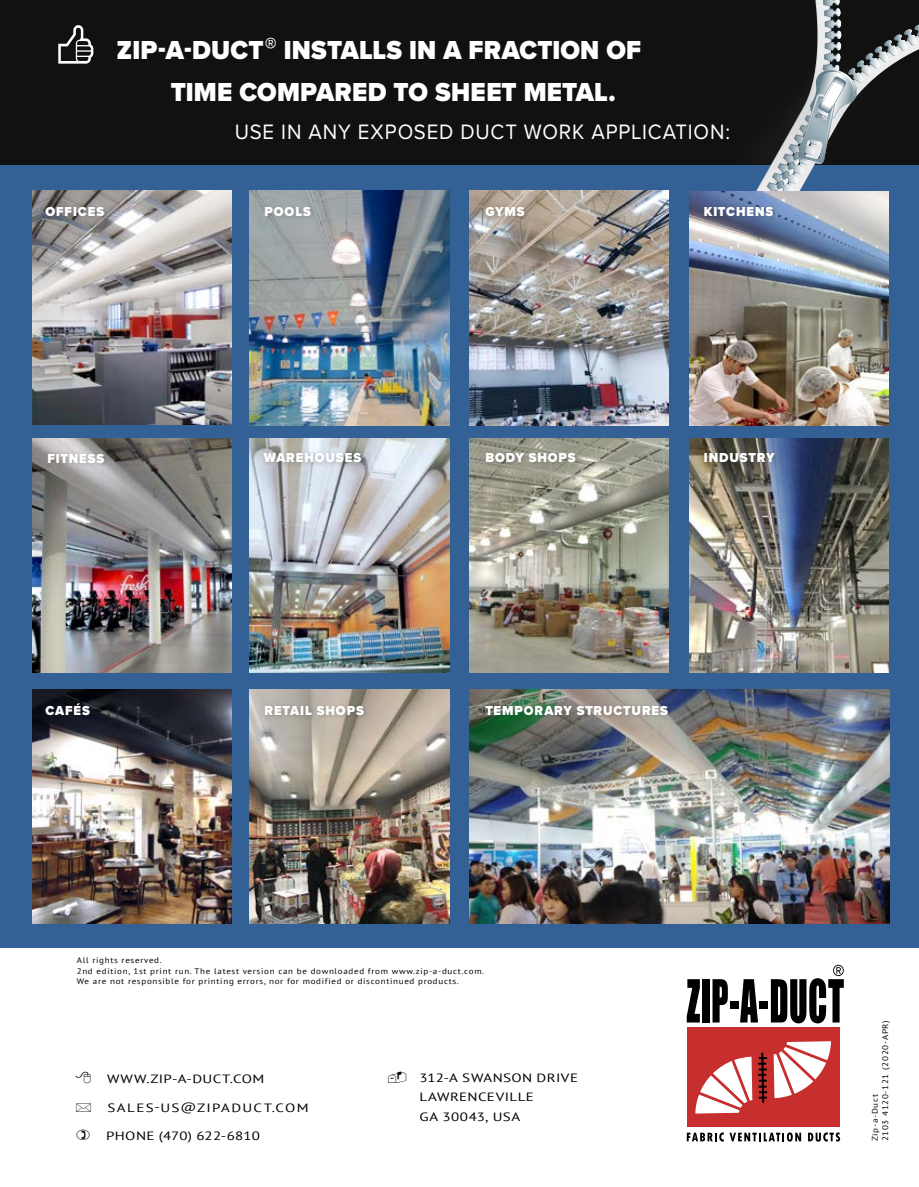
<style>
.page{position:relative;width:919px;height:1187px;background:#fff}
.page>*{position:absolute;margin:0;border:0;box-sizing:border-box;transform-origin:0 0}
.t1{font:900 27px/42px "Proxima Nova";letter-spacing:.01em;color:#fff;scale:.94 1}
.t2{font:21.6px "Proxima Nova";letter-spacing:.045em;color:#fff;scale:.94 1}
.t3{font:900 13.5px "Proxima Nova";letter-spacing:.07em;color:#fff;scale:.94 1}
.t4{font:12px/19.5px "PT Sans";letter-spacing:.03em;color:#000;scale:1.25 1}
.t5{font:12px "PT Sans";letter-spacing:.085em;color:#000;scale:1.25 1}
.t6{font:8.1px/10.5px "PT Sans";letter-spacing:.075em;color:#000;scale:1.11 1}
</style>
<div class="page">
<div style="left:0;top:132px;width:918px;height:815px;background:#336195"></div>
<img style="left:32px;top:191px;width:199px;height:233px">
<div style="left:0;top:0;width:918px;height:165px;background:#121111"></div>
<svg style="left:756px;top:0;width:162px;height:213px"></svg>
<img style="left:250px;top:191px;width:199px;height:234px">
<img style="left:250px;top:689px;width:199px;height:234px">
<img style="left:689px;top:191px;width:199px;height:234px">
<img style="left:32px;top:689px;width:199px;height:234px">
<img style="left:32px;top:438px;width:199px;height:234px">
<img style="left:689px;top:439px;width:199px;height:233px">
<img style="left:469px;top:689px;width:420px;height:234px">
<img style="left:250px;top:438px;width:199px;height:234px">
<img style="left:469px;top:191px;width:199px;height:234px">
<img style="left:469px;top:438px;width:199px;height:234px">
<svg style="left:58px;top:25px;width:35px;height:39px"></svg>
<div style="left:262px;top:203px;width:54px;height:19px;background:#000;opacity:.2"></div>
<div style="left:701px;top:203px;width:77px;height:18px;background:#000;opacity:.2"></div>
<div style="left:260px;top:450px;width:107px;height:18px;background:#000;opacity:.2"></div>
<div style="left:45px;top:450px;width:65px;height:18px;background:#000;opacity:.2"></div>
<div style="left:482px;top:449px;width:99px;height:19px;background:#000;opacity:.2"></div>
<div style="left:482px;top:204px;width:48px;height:17px;background:#000;opacity:.2"></div>
<div style="left:701px;top:449px;width:78px;height:19px;background:#000;opacity:.2"></div>
<div style="left:262px;top:702px;width:107px;height:19px;background:#000;opacity:.2"></div>
<div style="left:43px;top:700px;width:52px;height:20px;background:#000;opacity:.2"></div>
<div style="left:482px;top:702px;width:191px;height:18px;background:#000;opacity:.2"></div>
<div style="left:43px;top:203px;width:67px;height:18px;background:#000;opacity:.2"></div>
<div style="left:686px;top:1027px;width:153px;height:99px;background:#c72e2e"></div>
<div style="left:759px;top:1000px;width:9px;height:8px;background:#000"></div>
<svg style="left:740px;top:979px;width:18px;height:43px"></svg>
<div style="left:729px;top:1000px;width:9px;height:8px;background:#000"></div>
<svg style="left:712px;top:979px;width:15px;height:43px"></svg>
<div style="left:702px;top:979px;width:7px;height:43px;background:#000"></div>
<svg style="left:686px;top:979px;width:13px;height:43px"></svg>
<svg style="left:770px;top:964px;width:73px;height:59px"></svg>
<svg style="left:773px;top:1041px;width:58px;height:57px"></svg>
<svg style="left:695px;top:1056px;width:57px;height:57px"></svg>
<svg style="left:758px;top:1052px;width:9px;height:50px"></svg>
<svg style="left:686px;top:1132px;width:37px;height:9px"></svg>
<svg style="left:729px;top:1132px;width:72px;height:9px"></svg>
<svg style="left:808px;top:1132px;width:32px;height:9px"></svg>
<h1 class="t1" style="left:171px;top:29px;width:502px;text-indent:-54px">ZIP-A-DUCT<sup>®</sup> INSTALLS IN A FRACTION OF<br>TIME COMPARED TO SHEET METAL.</h1>
<h3 class="t3" style="left:45px;top:201px;width:64px">OFFICES</h3>
<h2 class="t2" style="left:235px;top:115px;width:528px">USE IN ANY EXPOSED DUCT WORK APPLICATION:</h2>
<h3 class="t3" style="left:264px;top:201px;width:51px">POOLS</h3>
<h3 class="t3" style="left:703px;top:201px;width:75px">KITCHENS</h3>
<h3 class="t3" style="left:485px;top:201px;width:43px">GYMS</h3>
<h3 class="t3" style="left:47px;top:448px;width:62px">FITNESS</h3>
<h3 class="t3" style="left:264px;top:448px;width:105px">WAREHOUSES</h3>
<h3 class="t3" style="left:485px;top:448px;width:98px">BODY SHOPS</h3>
<h3 class="t3" style="left:704px;top:448px;width:76px">INDUSTRY</h3>
<h3 class="t3" style="left:45px;top:700px;width:49px">CAFÉS</h3>
<h3 class="t3" style="left:264px;top:700px;width:107px">RETAIL SHOPS</h3>
<h3 class="t3" style="left:485px;top:700px;width:196px">TEMPORARY STRUCTURES</h3>
<p class="t6" style="left:77px;top:954px;width:368px">All rights reserved.<br>2nd edition, 1st print run. The latest version can be downloaded from www.zip-a-duct.com.<br>We are not responsible for printing errors, nor for modified or discontinued products.</p>
<h3 class="t4" style="left:107px;top:1068px;width:127px">WWW.ZIP-A-DUCT.COM</h3>
<h3 class="t5" style="left:108px;top:1099px;width:162px">SALES-US@ZIPADUCT.COM</h3>
<h3 class="t4" style="left:106px;top:1125px;width:125px">PHONE (470) 622-6810</h3>
<h3 class="t4" style="left:419px;top:1067px;width:128px">312-A SWANSON DRIVE<br>LAWRENCEVILLE<br>GA 30043, USA</h3>
<p class="t6" style="left:869px;top:1141px;width:111px;rotate:-90deg">Zip-a-Duct<br>2103 4120-121 (2020-APR)</p>
</div>
